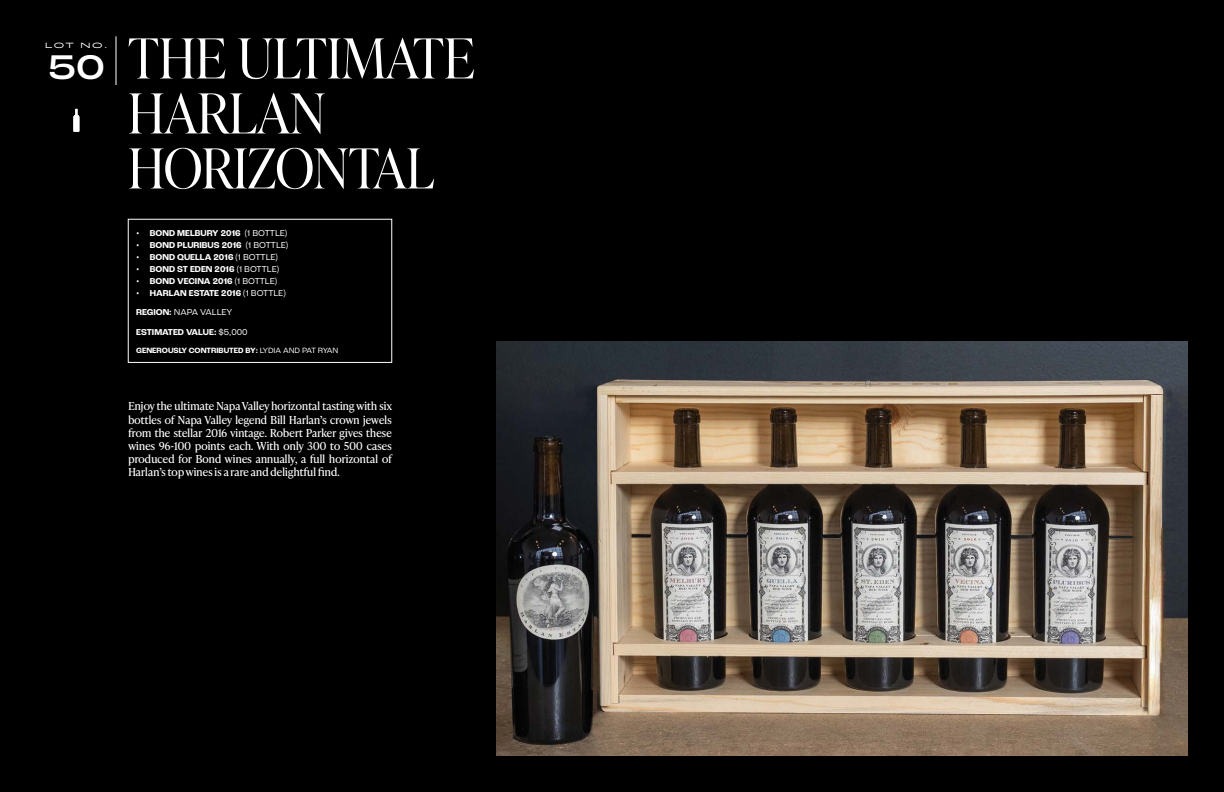
<style>
.page{position:relative;width:1224px;height:792px;background:#000}
.page>*{position:absolute;margin:0;border:0;box-sizing:border-box;transform-origin:0 0}
.t1{font:100 60px "Ivy Presto Display";color:#fff}
.t2{font:300 55px/55px "Ivy Presto Display";color:#fff}
.t3{font:11px/13.2px "Ivy Presto Text";letter-spacing:-.04em;color:#fff;text-align:justify}
.t4{font:700 9px/19px "Roc Grotesk";color:#fff}
.t5{font:700 8px "Roc Grotesk";color:#fff}
.t6{font:8px "Roc Grotesk Extra Wide";color:#fff}
.s1{font-family:"Roc Grotesk";font-weight:500;font-stretch:expanded;font-size:36px}
.s2{font-weight:400}
</style>
<div class="page">
<hr style="left:116px;top:36px;width:1px;height:49px;background:#fff">
<svg style="left:74px;top:109px;width:5px;height:23px"></svg>
<div style="left:128px;top:219px;width:264px;height:144px;border:1px solid #fff"></div>
<img style="left:496px;top:341px;width:692px;height:415px">
<h2 class="t2" style="left:128px;top:28px;width:348px;text-indent:-80px"><span class="s1">50</span> THE ULTIMATE<br>HARLAN<br>HORIZONTAL</h2>
<h1 class="t1" style="left:128px;top:18px;width:353px">LOREM IPSUM</h1>
<p class="t6" style="left:45px;top:40px;width:64px">LOT NO.</p>
<p class="t4" style="left:136px;top:223px;width:152px">• BOND MELBURY 2016 <span class="s2">(1 BOTTLE)</span></p>
<p class="t4" style="left:136px;top:235px;width:153px">• BOND PLURIBUS 2016 <span class="s2">(1 BOTTLE)</span></p>
<p class="t4" style="left:136px;top:247px;width:143px">• BOND QUELLA 2016 <span class="s2">(1 BOTTLE)</span></p>
<p class="t4" style="left:136px;top:259px;width:144px">• BOND ST EDEN 2016 <span class="s2">(1 BOTTLE)</span></p>
<p class="t4" style="left:136px;top:271px;width:142px">• BOND VECINA 2016 <span class="s2">(1 BOTTLE)</span></p>
<p class="t4" style="left:136px;top:283px;width:151px">• HARLAN ESTATE 2016 <span class="s2">(1 BOTTLE)<br></span>REGION: <span class="s2">NAPA VALLEY</span></p>
<p class="t4" style="left:136px;top:322px;width:113px">ESTIMATED VALUE: <span class="s2">$5,000</span></p>
<p class="t5" style="left:136px;top:345px;width:204px">GENEROUSLY CONTRIBUTED BY: <span class="s2">LYDIA AND PAT RYAN</span></p>
<p class="t3" style="left:128px;top:399px;width:266px">Enjoy the ultimate Napa Valley horizontal tasting with six bottles of Napa Valley legend Bill Harlan’s crown jewels from the stellar 2016 vintage. Robert Parker gives these wines 96-100 points each. With only 300 to 500 cases produced for Bond wines annually, a full horizontal of Harlan’s top wines is a rare and delightful find.</p>
</div>
